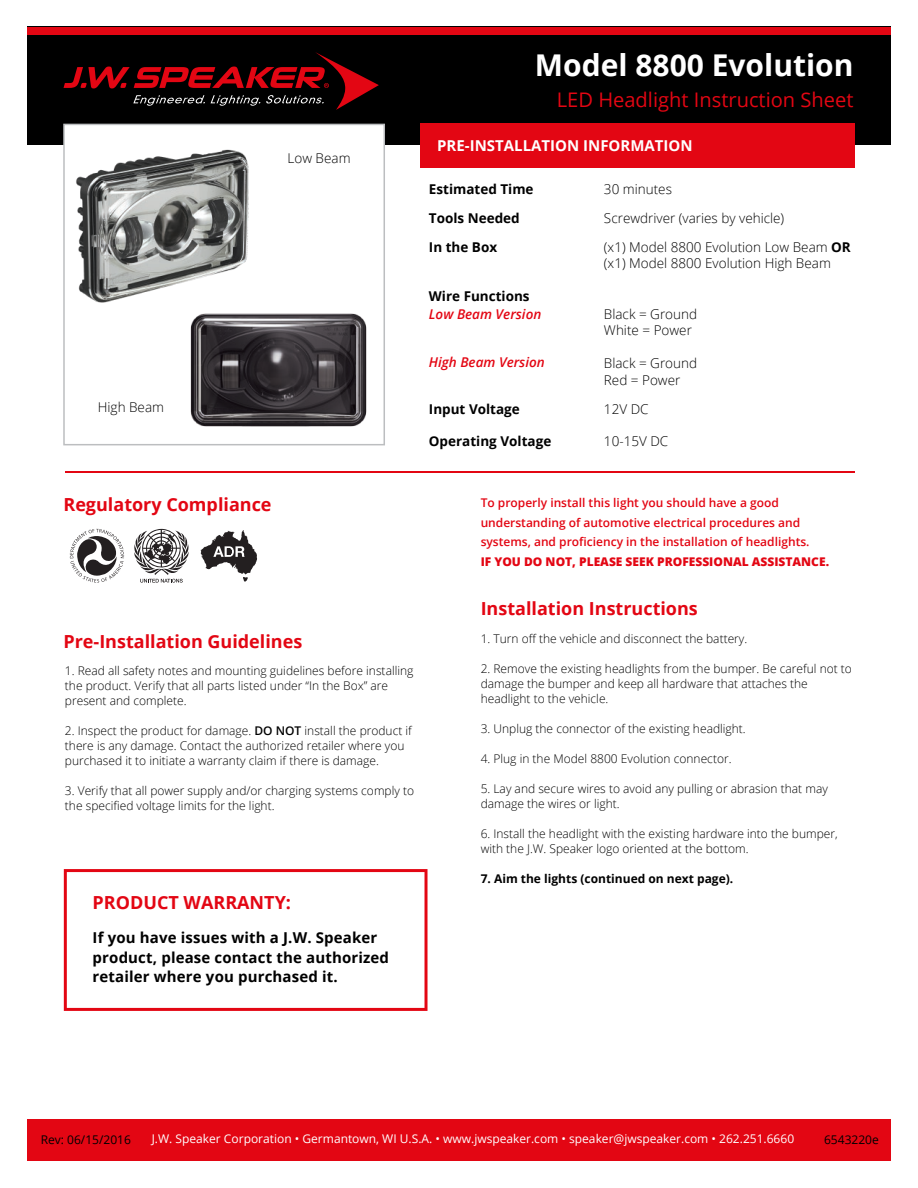
<style>
.page{position:relative;width:918px;height:1188px;background:#fff}
.page>*{position:absolute;margin:0;border:0;box-sizing:border-box;transform-origin:0 0}
.t1{font:700 30px "Open Sans";color:#fff}
.t2{font:20.1px "Open Sans";color:#e30613}
.t3{font:700 18px "Open Sans";color:#e30613}
.t4{font:700 15px/19.5px "Open Sans";letter-spacing:.01em;color:#000}
.t5{font:700 15px "Open Sans";color:#fff}
.t6{font:300 13.5px/16.5px "Open Sans";color:#000}
.t7{font:700 13.5px "Open Sans";color:#000}
.t8{font:italic 600 13.5px "Open Sans";color:#e30613}
.t9{font:300 12px/15px "Open Sans";color:#000}
.t10{font:600 12px/19.5px "Open Sans";color:#e30613}
.t11{font:12px "Open Sans";color:#fff}
.t12{font:800 12px "Open Sans";color:#e30613}
.t13{font:700 12px "Open Sans";color:#000}
.t14{font:12px "Open Sans";color:#000}
.s1{font-weight:700}
.s2{font-weight:600}
</style>
<div class="page">
<div style="left:27px;top:27px;width:864px;height:118px;background:#000"></div>
<div style="left:27px;top:27px;width:864px;height:8px;background:#e30613"></div>
<svg style="left:64px;top:52px;width:315px;height:58px"></svg>
<div style="left:63px;top:124px;width:322px;height:321px;background:#fff;border:2px solid #bcbec0"></div>
<hr style="left:65px;top:471px;width:789px;height:2px;background:#e30613">
<svg style="left:134px;top:529px;width:55px;height:54px"></svg>
<svg style="left:201px;top:530px;width:56px;height:52px"></svg>
<svg style="left:70px;top:529px;width:54px;height:54px"></svg>
<img style="left:178px;top:313px;width:201px;height:133px">
<img style="left:76px;top:149px;width:183px;height:171px">
<div style="left:420px;top:124px;width:434px;height:44px;background:#e30613"></div>
<svg style="left:64px;top:869px;width:364px;height:142px"></svg>
<div style="left:27px;top:1120px;width:864px;height:41px;background:#e30613"></div>
<h1 class="t1" style="left:535px;top:44px;width:320px">Model 8800 Evolution</h1>
<h2 class="t2" style="left:557px;top:86px;width:298px">LED Headlight Instruction Sheet</h2>
<p class="t6" style="left:98px;top:399px;width:68px">High Beam</p>
<p class="t6" style="left:288px;top:149px;width:65px">Low Beam</p>
<p class="t5" style="left:437px;top:135px;width:257px">PRE-INSTALLATION INFORMATION</p>
<p class="t7" style="left:429px;top:179px;width:106px">Estimated Time</p>
<p class="t6" style="left:604px;top:180px;width:70px">30 minutes</p>
<p class="t7" style="left:429px;top:208px;width:92px">Tools Needed</p>
<p class="t6" style="left:604px;top:209px;width:182px">Screwdriver (varies by vehicle)</p>
<p class="t7" style="left:429px;top:238px;width:70px">In the Box</p>
<p class="t6" style="left:604px;top:238px;width:248px">(x1) Model 8800 Evolution Low Beam <span class="s1">OR </span>(x1) Model 8800 Evolution High Beam</p>
<p class="t7" style="left:429px;top:286px;width:102px">Wire Functions</p>
<p class="t8" style="left:429px;top:304px;width:114px">Low Beam Version</p>
<p class="t8" style="left:429px;top:353px;width:117px">High Beam Version</p>
<p class="t7" style="left:429px;top:399px;width:92px">Input Voltage</p>
<p class="t7" style="left:429px;top:432px;width:124px">Operating Voltage</p>
<p class="t6" style="left:604px;top:305px;width:95px">Black = Ground<br>White = Power</p>
<p class="t6" style="left:604px;top:355px;width:95px">Black = Ground<br>Red = Power</p>
<p class="t6" style="left:604px;top:400px;width:46px">12V DC</p>
<p class="t6" style="left:604px;top:433px;width:66px">10-15V DC</p>
<h3 class="t3" style="left:63px;top:491px;width:210px">Regulatory Compliance</h3>
<h3 class="t3" style="left:63px;top:629px;width:240px">Pre-Installation Guidelines</h3>
<p class="t9" style="left:65px;top:663px;width:350px">1. Read all safety notes and mounting guidelines before installing the product. Verify that all parts listed under “In the Box” are present and complete.</p>
<p class="t9" style="left:65px;top:723px;width:348px">2. Inspect the product for damage. <span class="s2">DO NOT</span> install the product if there is any damage. Contact the authorized retailer where you purchased it to initiate a warranty claim if there is damage.</p>
<p class="t9" style="left:65px;top:783px;width:351px">3. Verify that all power supply and/or charging systems comply to the specified voltage limits for the light.</p>
<h3 class="t3" style="left:93px;top:890px;width:200px">PRODUCT WARRANTY:</h3>
<p class="t4" style="left:93px;top:928px;width:298px">If you have issues with a J.W. Speaker product, please contact the authorized retailer where you purchased it.</p>
<p class="t10" style="left:481px;top:493px;width:330px">To properly install this light you should have a good understanding of automotive electrical procedures and systems, and proficiency in the installation of headlights.</p>
<p class="t12" style="left:481px;top:552px;width:350px">IF YOU DO NOT, PLEASE SEEK PROFESSIONAL ASSISTANCE.</p>
<h3 class="t3" style="left:481px;top:596px;width:219px">Installation Instructions</h3>
<p class="t9" style="left:481px;top:631px;width:268px">1. Turn off the vehicle and disconnect the battery.</p>
<p class="t9" style="left:481px;top:661px;width:373px">2. Remove the existing headlights from the bumper. Be careful not to damage the bumper and keep all hardware that attaches the headlight to the vehicle.</p>
<p class="t9" style="left:481px;top:721px;width:267px">3. Unplug the connector of the existing headlight.</p>
<p class="t9" style="left:481px;top:751px;width:252px">4. Plug in the Model 8800 Evolution connector.</p>
<p class="t9" style="left:481px;top:781px;width:349px">5. Lay and secure wires to avoid any pulling or abrasion that may damage the wires or light.</p>
<p class="t9" style="left:481px;top:826px;width:359px">6. Install the headlight with the existing hardware into the bumper, with the J.W. Speaker logo oriented at the bottom.</p>
<p class="t13" style="left:481px;top:871px;width:254px">7. Aim the lights (continued on next page).</p>
<p class="t14" style="left:41px;top:1131px;width:92px">Rev: 06/15/2016</p>
<p class="t11" style="left:152px;top:1131px;width:644px">J.W. Speaker Corporation • Germantown, WI U.S.A. • www.jwspeaker.com • speaker@jwspeaker.com • 262.251.6660</p>
<p class="t14" style="left:824px;top:1131px;width:56px">6543220e</p>
</div>
